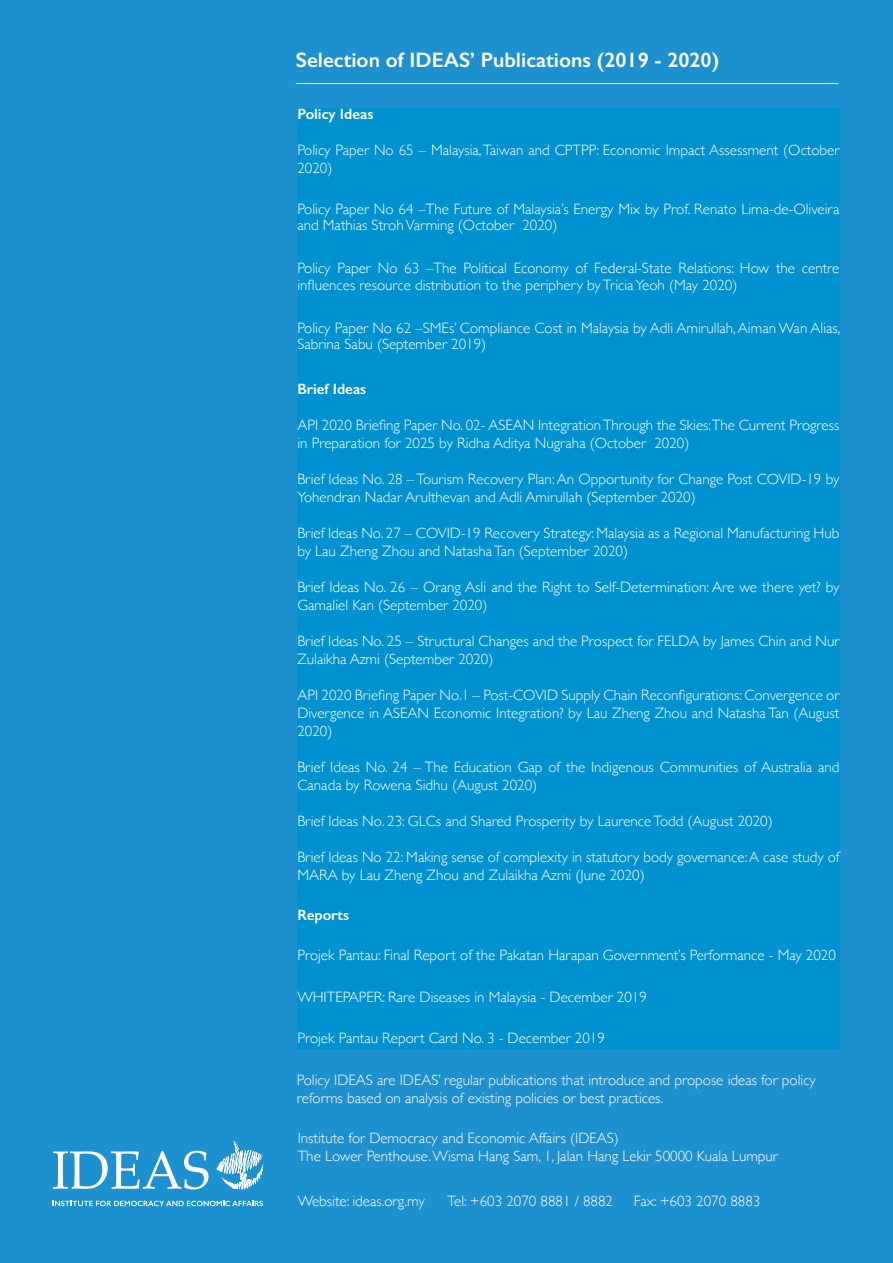
<style>
.page{position:relative;width:893px;height:1263px;background:#1d90d0}
.page>*{position:absolute;margin:0;border:0;box-sizing:border-box;transform-origin:0 0}
.t1{font:600 21px "Gill Sans";color:#fff}
.t2{font:300 15px/18px "Gill Sans";color:#fff}
.t3{font:600 15px "Gill Sans";color:#fff}
</style>
<div class="page">
<svg style="left:53px;top:1151px;width:156px;height:38px"></svg>
<svg style="left:216px;top:1140px;width:48px;height:50px"></svg>
<svg style="left:53px;top:1201px;width:210px;height:5px"></svg>
<hr style="left:296px;top:83px;width:543px;height:1px;background:#fff">
<div style="left:297px;top:108px;width:542px;height:941px;background:#0091d1"></div>
<p class="t1" style="left:296px;top:48px;width:425px">Selection of IDEAS’ Publications (2019 - 2020)</p>
<p class="t3" style="left:297px;top:105px;width:78px">Policy Ideas</p>
<p class="t2" style="left:297px;top:141px;width:543px">Policy Paper No 65 – Malaysia, Taiwan and CPTPP: Economic Impact Assessment (October<br>2020)</p>
<p class="t2" style="left:297px;top:200px;width:543px;line-height:16.5px">Policy Paper No 64 –The Future of Malaysia’s Energy Mix by Prof. Renato Lima-de-Oliveira and Mathias Stroh Varming (October 2020)</p>
<p class="t2" style="left:297px;top:259px;width:543px;line-height:16.5px">Policy Paper No 63 –The Political Economy of Federal-State Relations: How the centre influences resource distribution to the periphery by Tricia Yeoh (May 2020)</p>
<p class="t2" style="left:297px;top:319px;width:545px;line-height:16.5px">Policy Paper No 62 –SMEs’ Compliance Cost in Malaysia by Adli Amirullah, Aiman Wan Alias,<br>Sabrina Sabu (September 2019)</p>
<p class="t3" style="left:297px;top:379px;width:71px">Brief Ideas</p>
<p class="t2" style="left:297px;top:415px;width:543px">API 2020 Briefing Paper No. 02- ASEAN Integration Through the Skies:The Current Progress in Preparation for 2025 by Ridha Aditya Nugraha (October 2020)</p>
<p class="t2" style="left:297px;top:469px;width:543px">Brief Ideas No. 28 – Tourism Recovery Plan: An Opportunity for Change Post COVID-19 by<br>Yohendran Nadar Arulthevan and Adli Amirullah (September 2020)</p>
<p class="t2" style="left:297px;top:523px;width:543px">Brief Ideas No. 27 – COVID-19 Recovery Strategy: Malaysia as a Regional Manufacturing Hub by Lau Zheng Zhou and Natasha Tan (September 2020)</p>
<p class="t2" style="left:297px;top:577px;width:543px">Brief Ideas No. 26 – Orang Asli and the Right to Self-Determination: Are we there yet? by<br>Gamaliel Kan (September 2020)</p>
<p class="t2" style="left:297px;top:631px;width:543px">Brief Ideas No. 25 – Structural Changes and the Prospect for FELDA by James Chin and Nur<br>Zulaikha Azmi (September 2020)</p>
<p class="t2" style="left:297px;top:685px;width:543px;text-align:justify">API 2020 Briefing Paper No.1 – Post-COVID Supply Chain Reconfigurations: Convergence or Divergence in ASEAN Economic Integration? by Lau Zheng Zhou and Natasha Tan (August 2020)</p>
<p class="t2" style="left:297px;top:757px;width:544px">Brief Ideas No. 24 – The Education Gap of the Indigenous Communities of Australia and<br>Canada by Rowena Sidhu (August 2020)</p>
<p class="t2" style="left:297px;top:811px;width:477px">Brief Ideas No. 23: GLCs and Shared Prosperity by Laurence Todd (August 2020)</p>
<p class="t2" style="left:297px;top:847px;width:543px">Brief Ideas No 22: Making sense of complexity in statutory body governance: A case study of<br>MARA by Lau Zheng Zhou and Zulaikha Azmi (June 2020)</p>
<p class="t3" style="left:297px;top:906px;width:53px">Reports</p>
<p class="t2" style="left:297px;top:945px;width:540px">Projek Pantau: Final Report of the Pakatan Harapan Government’s Performance - May 2020</p>
<p class="t2" style="left:297px;top:987px;width:351px">WHITEPAPER: Rare Diseases in Malaysia - December 2019</p>
<p class="t2" style="left:297px;top:1028px;width:309px">Projek Pantau Report Card No. 3 - December 2019</p>
<p class="t2" style="left:297px;top:1070px;width:520px">Policy IDEAS are IDEAS’ regular publications that introduce and propose ideas for policy reforms based on analysis of existing policies or best practices.</p>
<p class="t2" style="left:298px;top:1128px;width:482px">Institute for Democracy and Economic Affairs (IDEAS)<br>The Lower Penthouse. Wisma Hang Sam, 1, Jalan Hang Lekir 50000 Kuala Lumpur</p>
<p class="t2" style="left:298px;top:1191px;width:128px">Website: ideas.org.my</p>
<p class="t2" style="left:447px;top:1191px;width:167px">Tel: +603 2070 8881 / 8882</p>
<p class="t2" style="left:634px;top:1191px;width:128px">Fax: +603 2070 8883</p>
</div>
